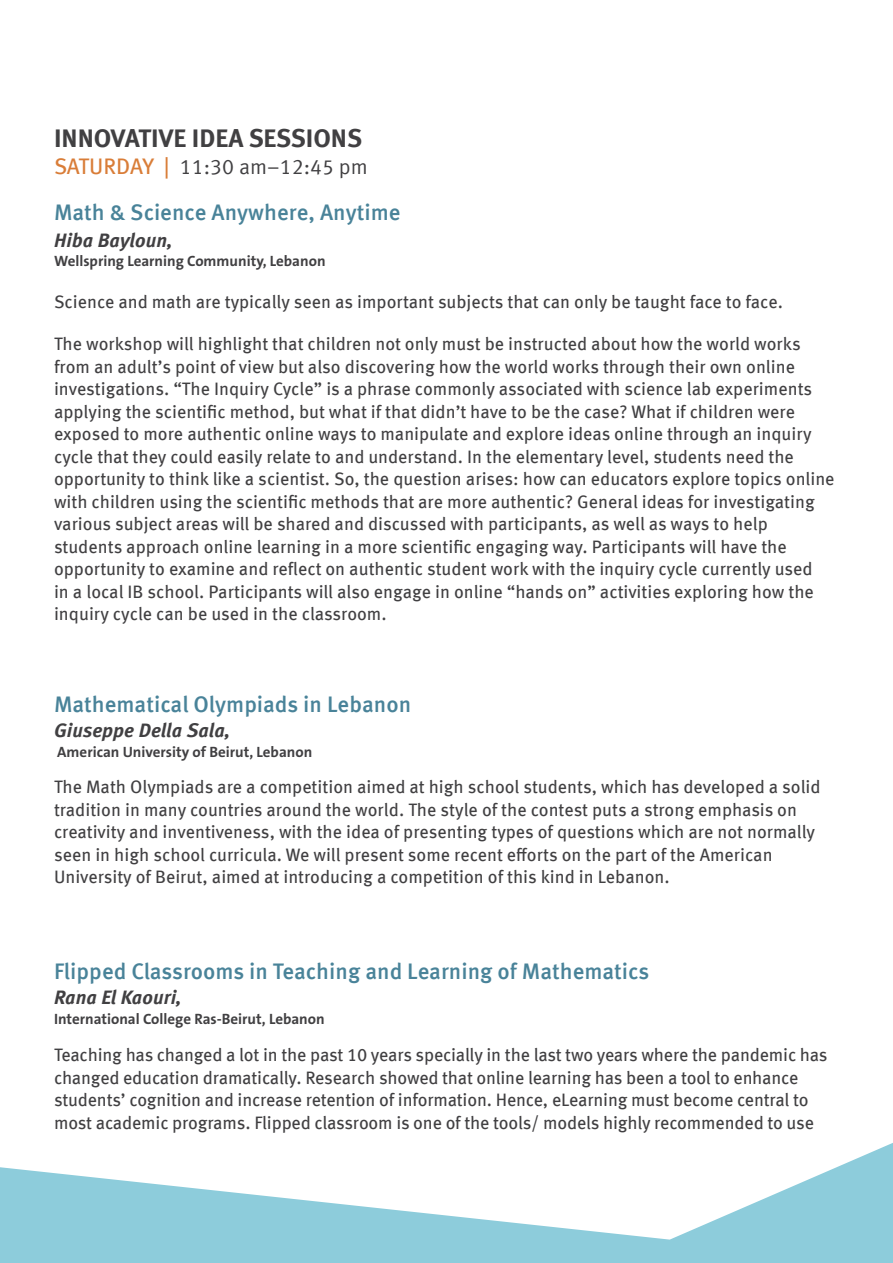
<style>
.page{position:relative;width:893px;height:1263px;background:#fff}
.page>*{position:absolute;margin:0;border:0;box-sizing:border-box;transform-origin:0 0}
.t1{font:700 25.5px "Meta Offc Pro";color:#414042}
.t2{font:500 22.5px "Meta Offc Pro";color:#498399}
.t3{font:21px "Meta Offc Pro Norm";color:#414042}
.t4{font:italic 700 19.5px "Meta Offc Pro";color:#414042}
.t5{font:18px/22.5px "Meta Offc Pro";color:#414042}
.t6{font:700 15px "The Sans Arabic";color:#414042}
.s1{font-family:"Meta Offc Pro";font-size:22.5px;color:#d97d38}
</style>
<div class="page">
<svg style="left:0;top:1143px;width:893px;height:120px;fill:#8dccdb"></svg>
<h1 class="t1" style="left:54px;top:118px;width:310px">INNOVATIVE IDEA SESSIONS</h1>
<p class="t3" style="left:54px;top:150px;width:315px"><span class="s1">SATURDAY |</span> 11:30 am–12:45 pm</p>
<p class="t2" style="left:54px;top:195px;width:348px">Math &amp; Science Anywhere, Anytime</p>
<p class="t4" style="left:54px;top:225px;width:120px">Hiba Bayloun,</p>
<p class="t6" style="left:54px;top:251px;width:273px">Wellspring Learning Community, Lebanon</p>
<p class="t5" style="left:54px;top:289px;width:730px">Science and math are typically seen as important subjects that can only be taught face to face.</p>
<p class="t5" style="left:54px;top:331px;width:782px">The workshop will highlight that children not only must be instructed about how the world works from an adult s’ point of view but also discovering how the world works through their own online investigations “. The Inquiry Cycle” is a phrase commonly associated with science lab experiments applying the scientific method, but what if that didn t’ have to be the case? What if children were exposed to more authentic online ways to manipulate and explore ideas online through an inquiry cycle that they could easily relate to and understand In. the elementary level, students need the opportunity to think like a scientist. So, the question arises: how can educators explore topics online with children using the scientific methods that are more authentic? General ideas for investigating various subject areas will be shared and discussed with participants, as well as ways to help students approach online learning in a more scientific engaging way. Participants will have the opportunity to examine and reflect on authentic student work with the inquiry cycle currently used<br>in a local IB school. Participants will also engage in online “hands on” activities exploring how the inquiry cycle can be used in the classroom.</p>
<p class="t2" style="left:54px;top:687px;width:359px">Mathematical Olympiads in Lebanon</p>
<p class="t4" style="left:54px;top:715px;width:178px">Giuseppe Della Sala,</p>
<p class="t6" style="left:57px;top:742px;width:257px">American University of Beirut, Lebanon</p>
<p class="t5" style="left:54px;top:774px;width:768px">The Math Olympiads are a competition aimed at high school students, which has developed a solid tradition in many countries around the world. The style of the contest puts a strong emphasis on creativity and inventiveness, with the idea of presenting types of questions which are not normally seen in high school curricula. We will present some recent efforts on the part of the American University of Beirut, aimed at introducing a competition of this kind in Lebanon.</p>
<p class="t2" style="left:54px;top:954px;width:597px">Flipped Classrooms in Teaching and Learning of Mathematics</p>
<p class="t4" style="left:54px;top:982px;width:129px">Rana El Kaouri,</p>
<p class="t6" style="left:54px;top:1009px;width:272px">International College Ras-Beirut, Lebanon</p>
<p class="t5" style="left:54px;top:1042px;width:775px">Teaching has changed a lot in the past 10 years specially in the last two years where the pandemic has changed education dramatically. Research showed that online learning has been a tool to enhance students’ cognition and increase retention of information. Hence, eLearning must become central to most academic programs. Flipped classroom is one of the tools/ models highly recommended to use</p>
</div>
